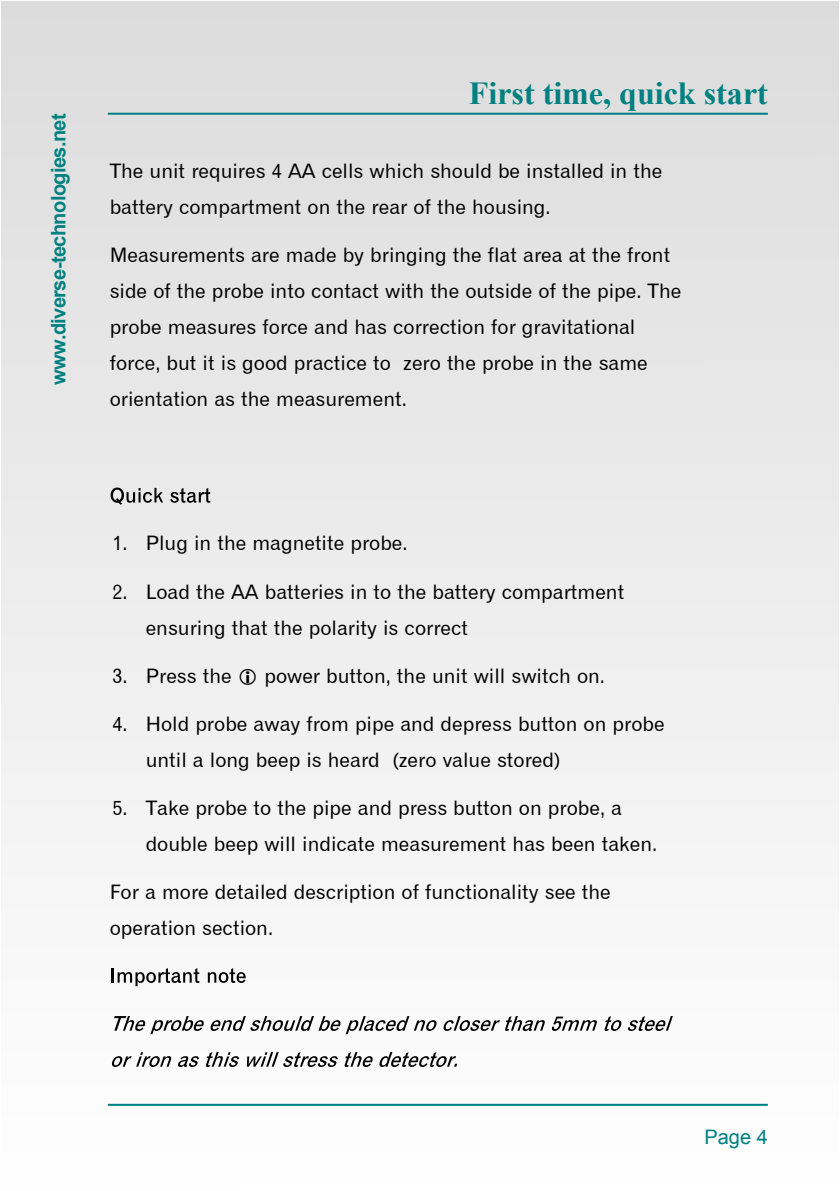
<style>
.page{position:relative;width:840px;height:1191px;background:#fff}
.page>*{position:absolute;margin:0;border:0;box-sizing:border-box;transform-origin:0 0}
.t1{font:700 32px "Times New Roman";color:#008080}
.t2{font:20px/36px "Gothic 720 BT Roman B";color:#000}
.t3{font:700 20px "Arial";letter-spacing:-.03em;color:#008080}
.t4{font:20px "Arial";color:#008080}
</style>
<div class="page">
<div style="left:1px;top:1px;width:837px;height:1189px;background:linear-gradient(to bottom,#dcdcdc,#fefefe)"></div>
<hr style="left:108px;top:113px;width:659px;height:2px;background:#008080">
<hr style="left:108px;top:1103px;width:659px;height:2px;background:#008080">
<svg style="left:110px;top:487px;width:53px;height:18px"></svg>
<svg style="left:170px;top:488px;width:40px;height:15px"></svg>
<svg style="left:112px;top:968px;width:87px;height:18px"></svg>
<svg style="left:208px;top:968px;width:37px;height:15px"></svg>
<svg style="left:114px;top:1016px;width:90px;height:18px"></svg>
<svg style="left:210px;top:1016px;width:226px;height:18px"></svg>
<svg style="left:443px;top:1016px;width:101px;height:15px"></svg>
<svg style="left:551px;top:1016px;width:45px;height:15px"></svg>
<svg style="left:604px;top:1016px;width:17px;height:15px"></svg>
<svg style="left:627px;top:1016px;width:45px;height:15px"></svg>
<svg style="left:112px;top:1052px;width:59px;height:15px"></svg>
<svg style="left:178px;top:1056px;width:21px;height:11px"></svg>
<svg style="left:206px;top:1052px;width:33px;height:15px"></svg>
<svg style="left:247px;top:1052px;width:90px;height:15px"></svg>
<svg style="left:344px;top:1052px;width:28px;height:15px"></svg>
<svg style="left:379px;top:1052px;width:78px;height:15px"></svg>
<svg style="left:240px;top:668px;width:16px;height:16px"></svg>
<p class="t3" style="left:51px;top:385px;width:273px;rotate:-90deg">www.diverse-technologies.net</p>
<h1 class="t1" style="left:468px;top:82px;width:300px">First time, quick start</h1>
<p class="t2" style="left:110px;top:155px;width:554px">The unit requires 4 AA cells which should be installed in the battery compartment on the rear of the housing.</p>
<p class="t2" style="left:110px;top:239px;width:573px">Measurements are made by bringing the flat area at the front side of the probe into contact with the outside of the pipe. The probe measures force and has correction for gravitational force, but it is good practice to zero the probe in the same orientation as the measurement.</p>
<p class="t2" style="left:112px;top:527px;width:296px">1. Plug in the magnetite probe.</p>
<p class="t2" style="left:146px;top:575px;width:480px;text-indent:-33px">2. Load the AA batteries in to the battery compartment ensuring that the polarity is correct</p>
<p class="t2" style="left:112px;top:659px;width:121px">3. Press the</p>
<p class="t2" style="left:264px;top:659px;width:342px">power button, the unit will switch on.</p>
<p class="t2" style="left:146px;top:707px;width:520px;text-indent:-33px">4. Hold probe away from pipe and depress button on probe until a long beep is heard (zero value stored)</p>
<p class="t2" style="left:146px;top:791px;width:512px;text-indent:-33px">5. Take probe to the pipe and press button on probe, a double beep will indicate measurement has been taken.</p>
<p class="t2" style="left:110px;top:875px;width:502px">For a more detailed description of functionality see the operation section.</p>
<p class="t4" style="left:704px;top:1129px;width:65px">Page 4</p>
</div>
